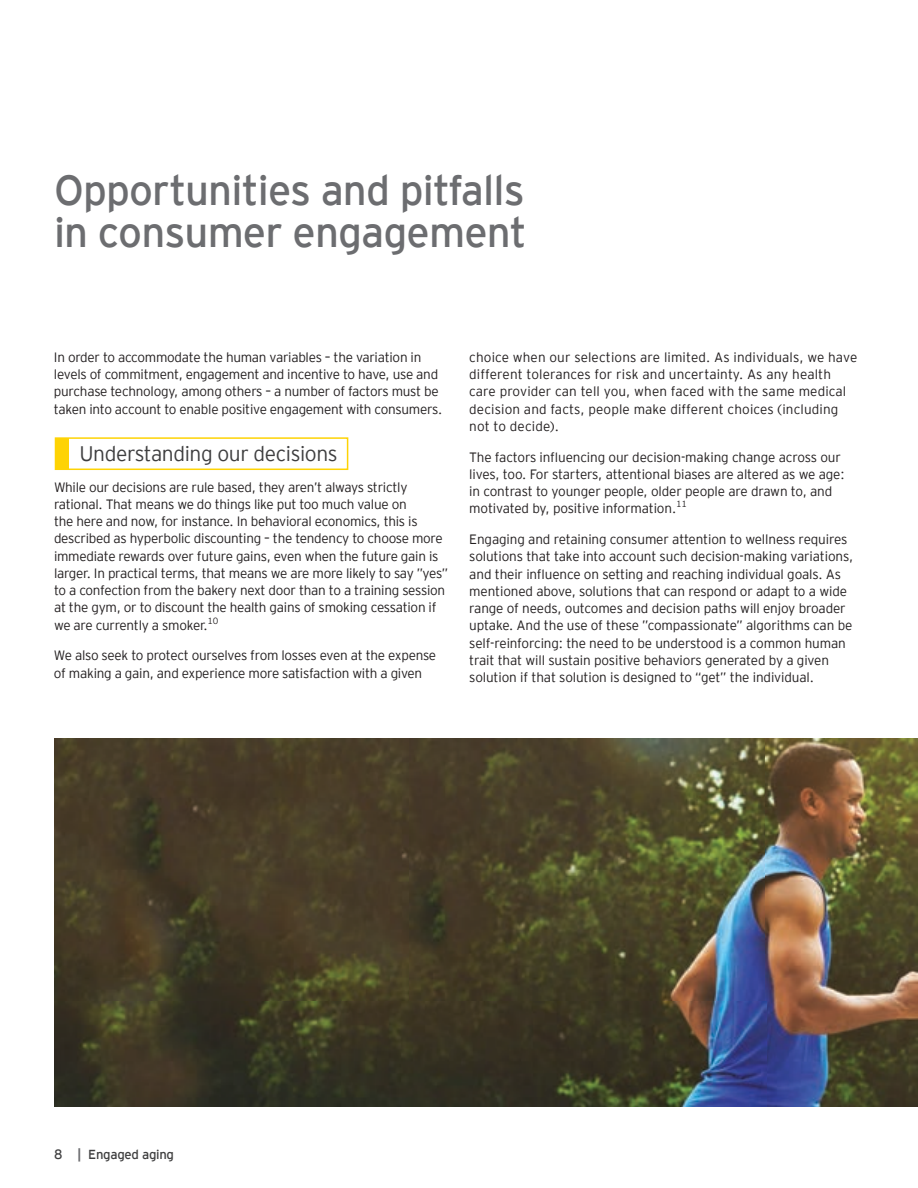
<style>
.page{position:relative;width:918px;height:1188px;background:#fff}
.page>*{position:absolute;margin:0;border:0;box-sizing:border-box;transform-origin:0 0}
.t1{font:42px/42px "EY Interstate";letter-spacing:-.02em;color:#6c6d70}
.t2{font:300 21px "EY Interstate";letter-spacing:-.02em;color:#3e3e3f}
.t3{font:300 13.5px/17.2px "EY Interstate";letter-spacing:-.02em;color:#231f20}
.t4{font:300 13.5px/17.2px "EY Interstate";letter-spacing:.01em;color:#231f20}
.t5{font:13.05px "EY Interstate";letter-spacing:-.02em;color:#3e3e3f}
.t6{font:300 9px "EY Interstate";color:#231f20}
.s1{font-size:13.5px}
.s2{font-weight:700;font-size:13.5px;color:#6c6d70}
</style>
<div class="page">
<img style="left:55px;top:739px;width:863px;height:368px">
<div style="left:56px;top:438px;width:13px;height:31px;background:#fed304"></div>
<div style="left:55px;top:437px;width:293px;height:33px;border:2px solid #fed304"></div>
<h1 class="t1" style="left:54px;top:166px;width:474px">Opportunities and pitfalls in consumer engagement</h1>
<p class="t3" style="left:54px;top:348px;width:390px">In order to accommodate the human variables – the variation in levels of commitment, engagement and incentive to have, use and purchase technology, among others – a number of factors must be taken into account to enable positive engagement with consumers.</p>
<h2 class="t2" style="left:79px;top:438px;width:260px">Understanding our decisions</h2>
<p class="t3" style="left:54px;top:477px;width:396px">While our decisions are rule based, they aren’t always strictly rational. That means we do things like put too much value on<br>the here and now, for instance. In behavioral economics, this is described as hyperbolic discounting – the tendency to choose more immediate rewards over future gains, even when the future gain is larger. In practical terms, that means we are more likely to say ”yes” to a confection from the bakery next door than to a training session at the gym, or to discount the health gains of smoking cessation if we are currently a smoker.<sup>10</sup></p>
<p class="t3" style="left:54px;top:646px;width:384px">We also seek to protect ourselves from losses even at the expense of making a gain, and experience more satisfaction with a given</p>
<p class="t4" style="left:469px;top:348px;width:390px">choice when our selections are limited. As individuals, we have different tolerances for risk and uncertainty. As any health care provider can tell you, when faced with the same medical decision and facts, people make different choices (including not to decide).</p>
<p class="t3" style="left:469px;top:447px;width:377px">The factors influencing our decision-making change across our lives, too. For starters, attentional biases are altered as we age: in contrast to younger people, older people are drawn to, and motivated by, positive information.</p>
<p class="t6" style="left:676px;top:497px;width:13px">11</p>
<p class="t3" style="left:469px;top:530px;width:386px">Engaging and retaining consumer attention to wellness requires solutions that take into account such decision-making variations, and their influence on setting and reaching individual goals. As mentioned above, solutions that can respond or adapt to a wide range of needs, outcomes and decision paths will enjoy broader uptake. And the use of these ”compassionate” algorithms can be self-reinforcing: the need to be understood is a common human trait that will sustain positive behaviors generated by a given solution if that solution is designed to “get” the individual.</p>
<p class="t5" style="left:54px;top:1146px;width:122px"><span class="s1">8</span> <span class="s2">|</span> Engaged aging</p>
</div>
